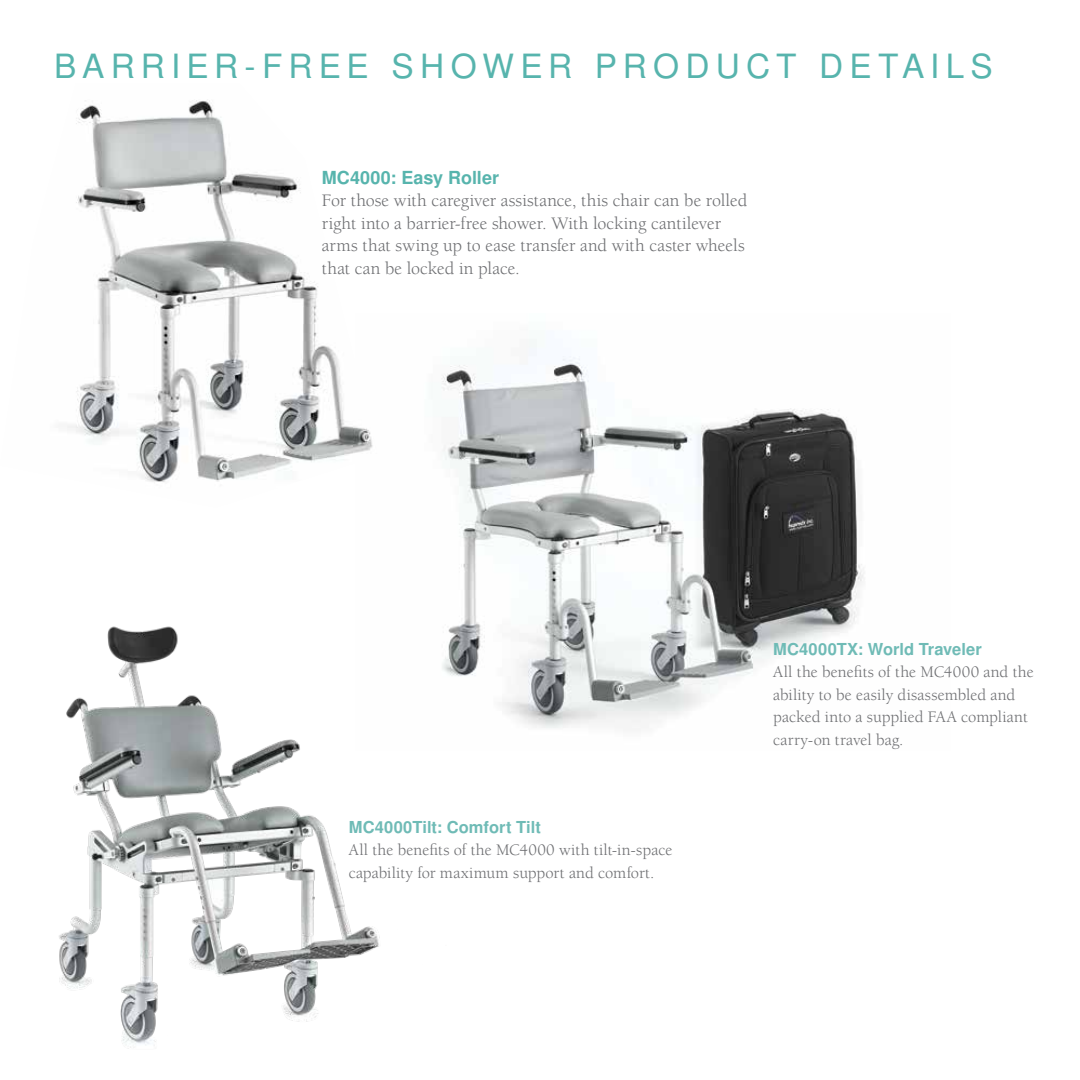
<style>
.page{position:relative;width:1080px;height:1080px;background:#fff}
.page>*{position:absolute;margin:0;border:0;box-sizing:border-box;transform-origin:0 0}
.t1{font:33.45px "Nimbus San L";letter-spacing:.18em;color:#57b4ad}
.t2{font:18px/22.5px "Berkeley Std";letter-spacing:.005em;color:#6d6e71}
.t3{font:700 18px "Nimbus San L";color:#57b4ad}
.t4{font:16.5px/22.5px "Berkeley Std";letter-spacing:.005em;color:#6d6e71}
.t5{font:700 16.5px "Nimbus San L";letter-spacing:.005em;color:#6fbbb6}
</style>
<div class="page">
<img style="left:441px;top:339px;width:423px;height:389px">
<img style="left:67px;top:100px;width:306px;height:382px">
<img style="left:59px;top:596px;width:406px;height:453px">
<h1 class="t1" style="left:54px;top:42px;width:940px">BARRIER-FREE SHOWER PRODUCT DETAILS</h1>
<p class="t3" style="left:322px;top:165px;width:179px">MC4000: Easy Roller</p>
<p class="t2" style="left:322px;top:190px;width:427px">For those with caregiver assistance, this chair can be rolled right into a barrier-free shower. With locking cantilever arms that swing up to ease transfer and with caster wheels that can be locked in place.</p>
<p class="t5" style="left:349px;top:815px;width:194px">MC4000Tilt: Comfort Tilt</p>
<p class="t4" style="left:349px;top:839px;width:325px">All the benefits of the MC4000 with tilt-in-space capability for maximum support and comfort.</p>
<p class="t5" style="left:773px;top:637px;width:210px">MC4000TX: World Traveler</p>
<p class="t4" style="left:773px;top:661px;width:262px">All the benefits of the MC4000 and the ability to be easily disassembled and packed into a supplied FAA compliant carry-on travel bag.</p>
</div>
